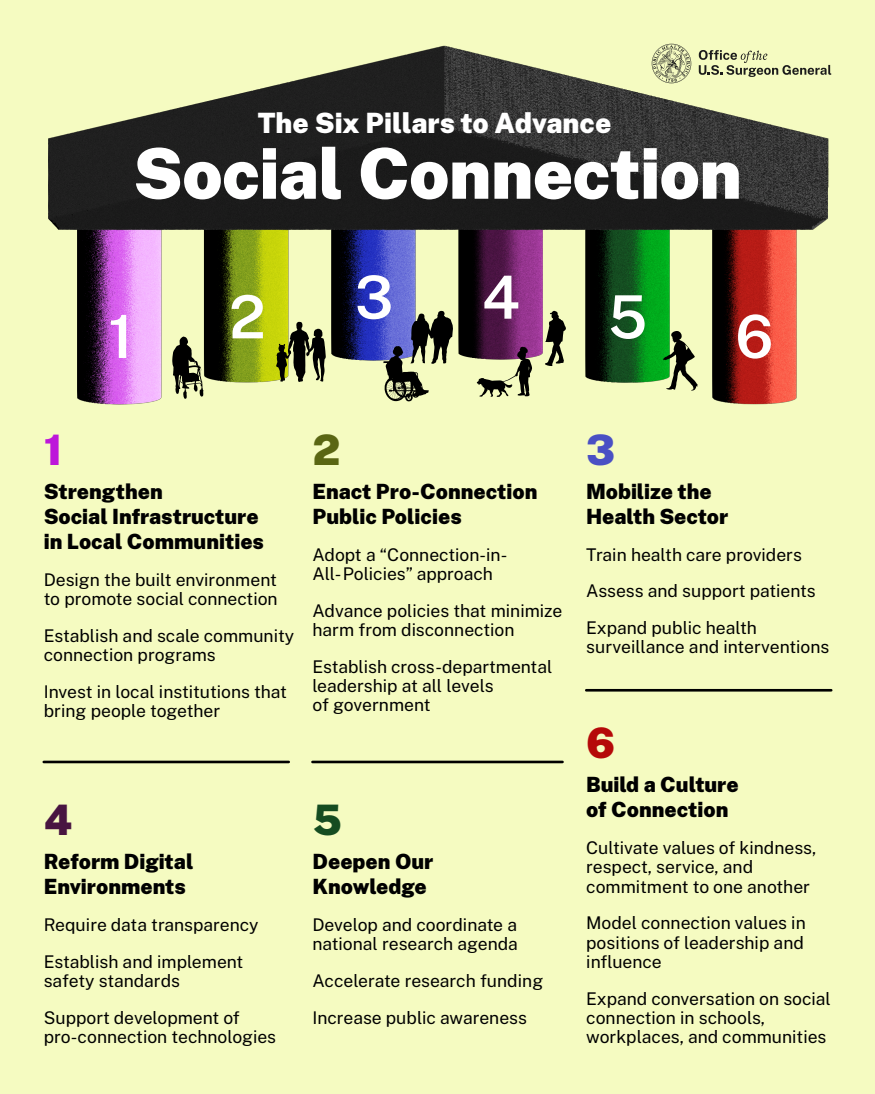
<style>
.page{position:relative;width:875px;height:1094px;background:#f5fbc1}
.page>*{position:absolute;margin:0;border:0;box-sizing:border-box;transform-origin:0 0}
.t1{font:900 70px "Public Sans";letter-spacing:-.015em;color:#fff}
.t2{font:600 59.5px "Public Sans";color:#fff}
.t3{font:900 42px "Public Sans";color:#bd16da}
.t4{font:900 42px "Public Sans";color:#b50909}
.t5{font:900 42px "Public Sans";color:#154c21}
.t6{font:900 42px "Public Sans";color:#4a50c4}
.t7{font:900 42px "Public Sans";color:#481441}
.t8{font:900 42px "Public Sans";color:#5a6613}
.t9{font:900 28px "Public Sans";color:#fff}
.t10{font:900 21px/25.2px "Public Sans";color:#000}
.t11{font:17.5px/19.2px "Public Sans";color:#000}
</style>
<div class="page">
<img style="left:48px;top:43px;width:781px;height:362px">
<svg style="left:699px;top:50px;width:132px;height:27px"></svg>
<svg style="left:652px;top:44px;width:39px;height:39px"></svg>
<hr style="left:43px;top:478px;width:2px;height:571px;background:#fff">
<hr style="left:305px;top:478px;width:2px;height:571px;background:#fff">
<hr style="left:568px;top:478px;width:2px;height:571px;background:#fff">
<hr style="left:830px;top:478px;width:2px;height:571px;background:#fff">
<hr style="left:586px;top:689px;width:245px;height:2px;background:#000">
<hr style="left:312px;top:760px;width:251px;height:3px;background:#000">
<hr style="left:44px;top:760px;width:245px;height:3px;background:#000">
<svg style="left:663px;top:331px;width:35px;height:60px"></svg>
<svg style="left:276px;top:322px;width:50px;height:60px"></svg>
<svg style="left:172px;top:336px;width:31px;height:63px"></svg>
<svg style="left:383px;top:311px;width:70px;height:91px"></svg>
<svg style="left:477px;top:347px;width:55px;height:50px"></svg>
<svg style="left:545px;top:310px;width:22px;height:56px"></svg>
<h1 class="t9" style="left:258px;top:101px;width:355px">The Six Pillars to Advance</h1>
<h1 class="t1" style="left:133px;top:119px;width:610px">Social Connection</h1>
<h2 class="t2" style="left:108px;top:293px;width:26px">1</h2>
<h2 class="t2" style="left:229px;top:274px;width:38px">2</h2>
<h2 class="t2" style="left:355px;top:254px;width:40px">3</h2>
<h2 class="t2" style="left:482px;top:254px;width:40px">4</h2>
<h2 class="t2" style="left:608px;top:274px;width:41px">5</h2>
<h2 class="t2" style="left:735px;top:293px;width:40px">6</h2>
<h2 class="t3" style="left:44px;top:417px;width:20px">1</h2>
<h2 class="t10" style="left:44px;top:477px;width:222px">Strengthen<br>Social Infrastructure in Local Communities</h2>
<p class="t11" style="left:44px;top:569px;width:236px">Design the built environment to promote social connection</p>
<p class="t11" style="left:44px;top:625px;width:252px">Establish and scale community connection programs</p>
<p class="t11" style="left:44px;top:681px;width:245px">Invest in local institutions that bring people together</p>
<h2 class="t8" style="left:312px;top:417px;width:30px">2</h2>
<h2 class="t10" style="left:312px;top:477px;width:227px">Enact Pro-Connection<br>Public Policies</h2>
<p class="t11" style="left:312px;top:544px;width:196px">Adopt a “Connection-in-<br>All- Policies” approach</p>
<p class="t11" style="left:312px;top:600px;width:252px">Advance policies that minimize harm from disconnection</p>
<p class="t11" style="left:312px;top:656px;width:241px">Establish cross-departmental leadership at all levels<br>of government</p>
<h2 class="t7" style="left:44px;top:787px;width:30px">4</h2>
<h2 class="t10" style="left:44px;top:847px;width:151px">Reform Digital<br>Environments</h2>
<p class="t11" style="left:44px;top:914px;width:216px">Require data transparency</p>
<p class="t11" style="left:44px;top:951px;width:201px">Establish and implement safety standards</p>
<p class="t11" style="left:44px;top:1007px;width:234px">Support development of pro-connection technologies</p>
<h2 class="t5" style="left:312px;top:787px;width:31px">5</h2>
<h2 class="t10" style="left:312px;top:847px;width:122px">Deepen Our<br>Knowledge</h2>
<p class="t11" style="left:312px;top:914px;width:207px">Develop and coordinate a national research agenda</p>
<p class="t11" style="left:312px;top:970px;width:232px">Accelerate research funding</p>
<p class="t11" style="left:312px;top:1007px;width:216px">Increase public awareness</p>
<h2 class="t6" style="left:586px;top:417px;width:31px">3</h2>
<h2 class="t10" style="left:586px;top:477px;width:143px">Mobilize the<br>Health Sector</h2>
<p class="t11" style="left:586px;top:544px;width:217px">Train health care providers</p>
<p class="t11" style="left:586px;top:580px;width:231px">Assess and support patients</p>
<p class="t11" style="left:586px;top:617px;width:245px">Expand public health surveillance and interventions</p>
<h2 class="t4" style="left:586px;top:710px;width:31px">6</h2>
<h2 class="t10" style="left:586px;top:770px;width:154px">Build a Culture of Connection</h2>
<p class="t11" style="left:586px;top:837px;width:232px">Cultivate values of kindness, respect, service, and commitment to one another</p>
<p class="t11" style="left:586px;top:912px;width:221px;text-align:justify">Model connection values in positions of leadership and influence</p>
<p class="t11" style="left:586px;top:988px;width:246px">Expand conversation on social connection in schools, workplaces, and communities</p>
</div>
